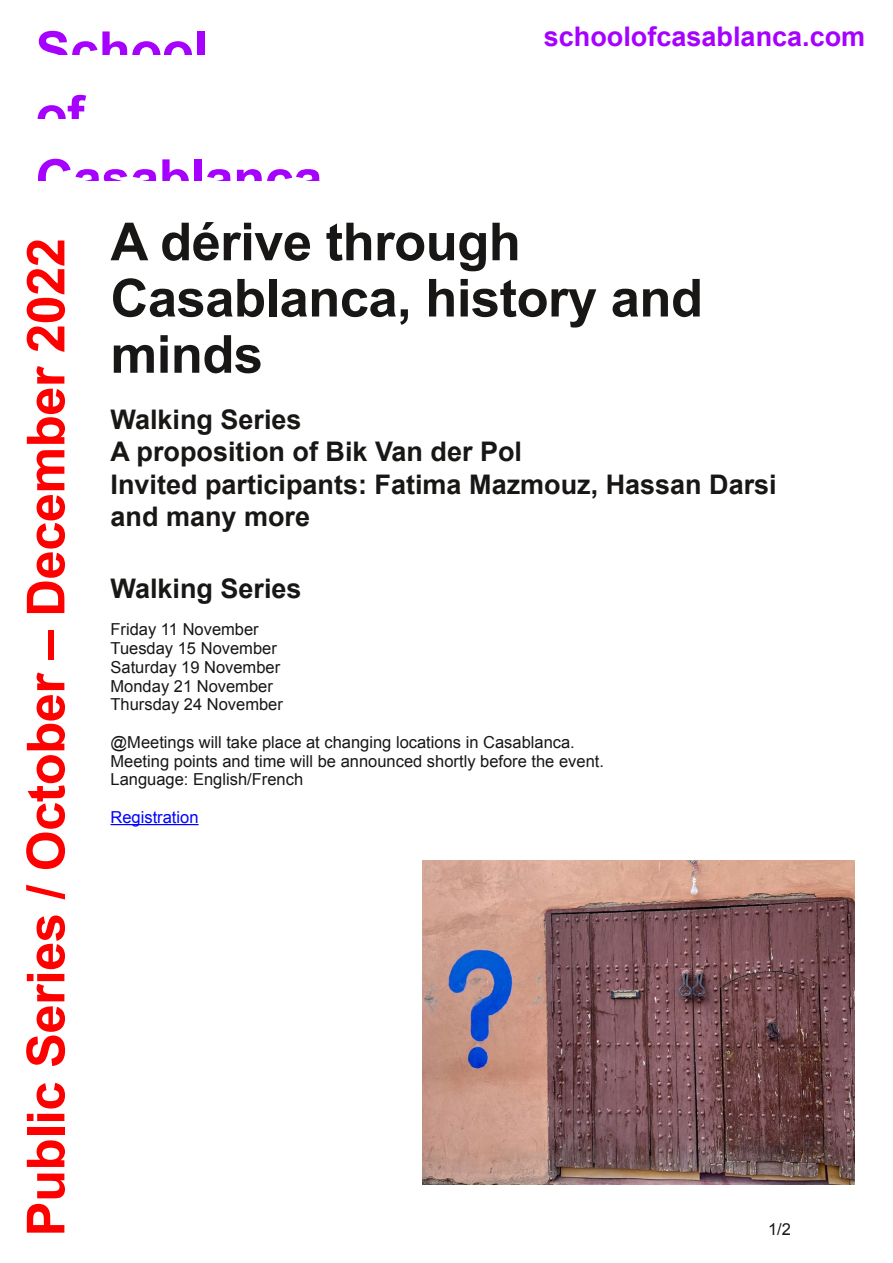
<style>
.page{position:relative;width:893px;height:1263px;background:#fff}
.page>*{position:absolute;margin:0;border:0;box-sizing:border-box;transform-origin:0 0}
.t1{font:700 52.5px/56.2px "Arial";letter-spacing:-.01em;color:#181716}
.t2{font:700 52.5px "Arial";letter-spacing:-.01em;color:#f00}
.t3{font:700 52.5px/63.9px "Arial";letter-spacing:-.01em;color:#a600ff}
.t4{font:700 27px/32.4px "Arial";color:#181716}
.t5{font:700 27px "Arial";color:#a600ff}
.t6{font:16.5px/18.8px "Arial";color:#181716}
.t7{font:16.5px "Arial";color:#00f}
</style>
<div class="page">
<hr style="left:111px;top:824px;width:88px;height:1px;background:#00f">
<img style="left:422px;top:860px;width:432px;height:324px">
<h1 class="t3" style="left:36px;top:19px;width:289px">School<br>of<br>Casablanca</h1>
<h2 class="t5" style="left:544px;top:21px;width:323px">schoolofcasablanca.com</h2>
<h1 class="t2" style="left:16px;top:1236px;width:1000px;rotate:-90deg">Public Series / October – December 2022</h1>
<h1 class="t1" style="left:111px;top:214px;width:594px">A dérive through<br>Casablanca, history and minds</h1>
<h2 class="t4" style="left:111px;top:403px;width:668px">Walking Series<br>A proposition of Bik Van der Pol<br>Invited participants: Fatima Mazmouz, Hassan Darsi and many more</h2>
<h2 class="t4" style="left:111px;top:572px;width:193px">Walking Series</h2>
<p class="t6" style="left:111px;top:620px;width:174px">Friday 11 November<br>Tuesday 15 November<br>Saturday 19 November<br>Monday 21 November<br>Thursday 24 November</p>
<p class="t6" style="left:111px;top:733px;width:495px">@Meetings will take place at changing locations in Casablanca.<br>Meeting points and time will be announced shortly before the event.<br>Language: English/French</p>
<p class="t7" style="left:111px;top:808px;width:90px">Registration</p>
<p class="t6" style="left:768px;top:1220px;width:24px">1/2</p>
</div>
